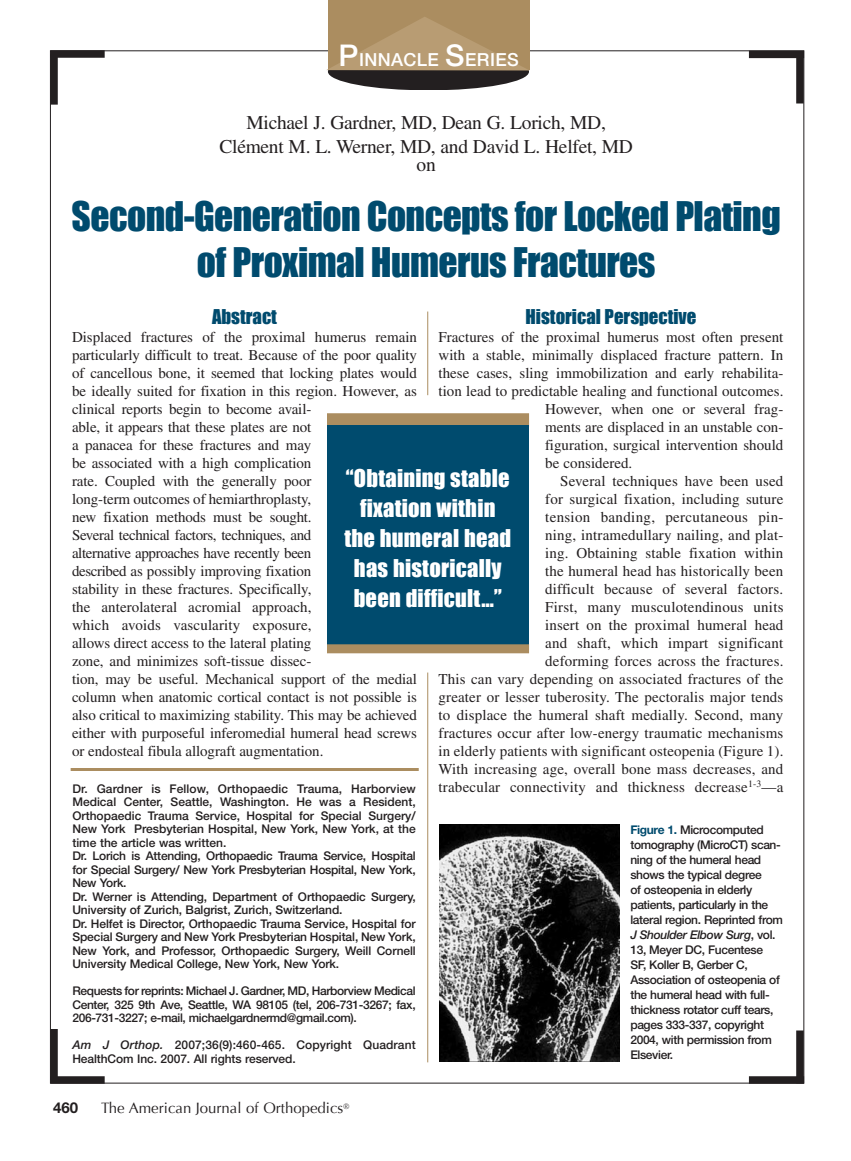
<style>
.page{position:relative;width:851px;height:1161px;background:#fff}
.page>*{position:absolute;margin:0;border:0;box-sizing:border-box;transform-origin:0 0}
.t1{font:37.5px/46.5px "Impact";letter-spacing:-.015em;color:#004b6e;text-align:center}
.t2{font:22.5px/30px "Impact";letter-spacing:.01em;color:#fff;text-align:center}
.t3{font:19.5px/24px "Times";letter-spacing:-.015em;color:#231f20;text-align:center}
.t4{font:18.75px "Impact";color:#004b6e}
.t5{font:500 18px "Helvetica Neue";letter-spacing:.02em;color:#fff}
.t6{font:15px/18px "Times";color:#231f20}
.t7{font:15px "Optima";color:#231f20}
.t8{font:15px "Times";letter-spacing:.02em;color:#231f20}
.t9{font:700 15px "Helvetica Neue";color:#231f20}
.t10{font:500 12px/13.5px "Helvetica Neue";letter-spacing:-.01em;color:#231f20}
.t11{font:500 12px/15px "Helvetica Neue";letter-spacing:-.03em;color:#231f20}
.s1{font-size:30px}
.s2{font-style:italic}
.s3{font-weight:700;color:#004b6e}
</style>
<div class="page">
<div style="left:50px;top:54px;width:8px;height:51px;background:#231f20"></div>
<div style="left:50px;top:1029px;width:8px;height:51px;background:#231f20"></div>
<div style="left:796px;top:1030px;width:7px;height:53px;background:#231f20"></div>
<div style="left:796px;top:53px;width:7px;height:51px;background:#231f20"></div>
<div style="left:50px;top:50px;width:55px;height:8px;background:#231f20"></div>
<div style="left:748px;top:51px;width:56px;height:7px;background:#231f20"></div>
<div style="left:748px;top:1076px;width:56px;height:8px;background:#231f20"></div>
<div style="left:50px;top:1076px;width:55px;height:8px;background:#231f20"></div>
<div style="left:328px;top:53px;width:201px;height:37px;background:#231f20;border-radius:50%"></div>
<div style="left:328px;top:0;width:201px;height:70px;background:#ab8d60"></div>
<svg style="left:326px;top:17px;width:204px;height:53px"></svg>
<div style="left:326px;top:413px;width:203px;height:14px;background:#ab8d60"></div>
<hr style="left:427px;top:673px;width:1px;height:389px;background:#ab8d60">
<hr style="left:427px;top:312px;width:1px;height:83px;background:#ab8d60">
<div style="left:326px;top:425px;width:203px;height:227px;background:#004b6e"></div>
<hr style="left:71px;top:768px;width:347px;height:3px;background:#ab8d60">
<div style="left:322px;top:644px;width:207px;height:9px;background:#ab8d60"></div>
<img style="left:439px;top:825px;width:181px;height:237px">
<div style="left:313px;top:405px;width:13px;height:249px;background:#fff"></div>
<p class="t5" style="left:338px;top:49px;width:182px"><span class="s1">P</span>innaclE <span class="s1">S</span>ERIES</p>
<h3 class="t3" style="left:219px;top:110px;width:415px">Michael J. Gardner, MD, Dean G. Lorich, MD,<br>Clément M. L. Werner, MD, and David L. Helfet, MD</h3>
<h3 class="t3" style="left:416px;top:152px;width:21px">on</h3>
<h1 class="t1" style="left:72px;top:193px;width:710px">Second-Generation Concepts for Locked Plating of Proximal Humerus Fractures</h1>
<p class="t4" style="left:212px;top:305px;width:66px">Abstract</p>
<p class="t6" style="left:72px;top:328px;width:346px">Displaced fractures of the proximal humerus remain particularly difficult to treat. Because of the poor quality of cancellous bone, it seemed that locking plates would be ideally suited for fixation in this region. However, as clinical reports begin to become avail-<br>able, it appears that these plates are not<br>a panacea for these fractures and may<br>be associated with a high complication<br>rate. Coupled with the generally poor<br>long-term outcomes of hemiarthroplasty,<br>new fixation methods must be sought.<br>Several technical factors, techniques, and<br>alternative approaches have recently been<br>described as possibly improving fixation<br>stability in these fractures. Specifically,<br>the anterolateral acromial approach,<br>which avoids vascularity exposure,<br>allows direct access to the lateral plating<br>zone, and minimizes soft-tissue dissec-<br>tion, may be useful. Mechanical support of the medial column when anatomic cortical contact is not possible is also critical to maximizing stability. This may be achieved either with purposeful inferomedial humeral head screws or endosteal fibula allograft augmentation.</p>
<p class="t4" style="left:525px;top:305px;width:172px">Historical Perspective</p>
<p class="t6" style="left:438px;top:328px;width:346px">Fractures of the proximal humerus most often present</p>
<p class="t6" style="left:438px;top:346px;width:346px">with a stable, minimally displaced fracture pattern. In</p>
<p class="t6" style="left:438px;top:364px;width:346px">these cases, sling immobilization and early rehabilita-</p>
<p class="t6" style="left:438px;top:382px;width:346px">tion lead to predictable healing and functional outcomes.</p>
<p class="t6" style="left:545px;top:400px;width:240px">However, when one or several frag-</p>
<p class="t6" style="left:545px;top:418px;width:240px">ments are displaced in an unstable con-</p>
<p class="t6" style="left:545px;top:436px;width:240px">figuration, surgical intervention should</p>
<p class="t6" style="left:545px;top:454px;width:89px">be considered.</p>
<p class="t6" style="left:560px;top:472px;width:225px">Several techniques have been used</p>
<p class="t6" style="left:545px;top:490px;width:240px">for surgical fixation, including suture</p>
<p class="t8" style="left:545px;top:509px;width:240px">tension banding, percutaneous pin-</p>
<p class="t6" style="left:545px;top:526px;width:240px">ning, intramedullary nailing, and plat-</p>
<p class="t6" style="left:545px;top:544px;width:240px">ing. Obtaining stable fixation within</p>
<p class="t6" style="left:545px;top:562px;width:240px">the humeral head has historically been</p>
<p class="t6" style="left:545px;top:580px;width:239px">difficult because of several factors.</p>
<p class="t6" style="left:545px;top:598px;width:240px">First, many musculotendinous units</p>
<p class="t6" style="left:545px;top:616px;width:240px">insert on the proximal humeral head</p>
<p class="t6" style="left:545px;top:634px;width:240px">and shaft, which impart significant</p>
<p class="t6" style="left:545px;top:652px;width:240px">deforming forces across the fractures.</p>
<p class="t6" style="left:438px;top:670px;width:346px">This can vary depending on associated fractures of the</p>
<p class="t6" style="left:438px;top:688px;width:346px">greater or lesser tuberosity. The pectoralis major tends</p>
<p class="t6" style="left:438px;top:706px;width:346px">to displace the humeral shaft medially. Second, many</p>
<p class="t6" style="left:438px;top:724px;width:346px">fractures occur after low-energy traumatic mechanisms</p>
<p class="t6" style="left:438px;top:742px;width:346px">in elderly patients with significant osteopenia (Figure 1).</p>
<p class="t6" style="left:438px;top:760px;width:346px">With increasing age, overall bone mass decreases, and</p>
<p class="t6" style="left:438px;top:778px;width:346px">trabecular connectivity and thickness decrease<sup>1-3</sup>—a</p>
<h2 class="t2" style="left:344px;top:463px;width:168px">“Obtaining stable fixation within the humeral head has historically been difficult…”</h2>
<p class="t10" style="left:72px;top:782px;width:345px">Dr. Gardner is Fellow, Orthopaedic Trauma, Harborview Medical Center, Seattle, Washington. He was a Resident, Orthopaedic Trauma Service, Hospital for Special Surgery/ New York Presbyte-rian Hospital, New York, New York, at the time the article was written.<br>Dr. Lorich is Attending, Orthopaedic Trauma Service, Hospital for Special Surgery/ New York Presbyterian Hospital, New York, New York.<br>Dr. Werner is Attending, Department of Orthopaedic Surgery, University of Zurich, Balgrist, Zurich, Switzerland.<br>Dr. Helfet is Director, Orthopaedic Trauma Service, Hospital for Special Surgery and New York Presbyterian Hospital, New York, New York, and Professor, Orthopaedic Surgery, Weill Cornell University Medical College, New York, New York.</p>
<p class="t10" style="left:72px;top:984px;width:345px;text-align:justify">Requests for reprints: Michael J. Gardner, MD, Harborview Medical Center, 325 9th Ave, Seattle, WA 98105 (tel, 206-731-3267; fax, 206-731-3227; e-mail, michaelgardnermd@gmail.com).</p>
<p class="t10" style="left:72px;top:1038px;width:345px"><span class="s2">Am J Orthop.</span> 2007;36(9):460-465. Copyright Quadrant<br>HealthCom Inc. 2007. All rights reserved.</p>
<p class="t11" style="left:630px;top:822px;width:154px"><span class="s3">Figure 1.</span> Microcomputed tomography (MicroCT) scan&shy;ning of the humeral head shows the typical degree<br>of osteopenia in elderly patients, particularly in the lateral region. Reprinted from<br><span class="s2">J Shoulder Elbow Surg</span>, vol.<br>13, Meyer DC, Fucentese<br>SF, Koller B, Gerber C,<br>Association of osteopenia of the humeral head with full&shy;thickness rotator cuff tears, pages 333-337, copyright<br>2004, with permission from<br>Elsevier.</p>
<p class="t9" style="left:53px;top:1099px;width:27px">460</p>
<p class="t7" style="left:101px;top:1099px;width:249px">The American Journal of Orthopedics<sup>®</sup></p>
</div>
